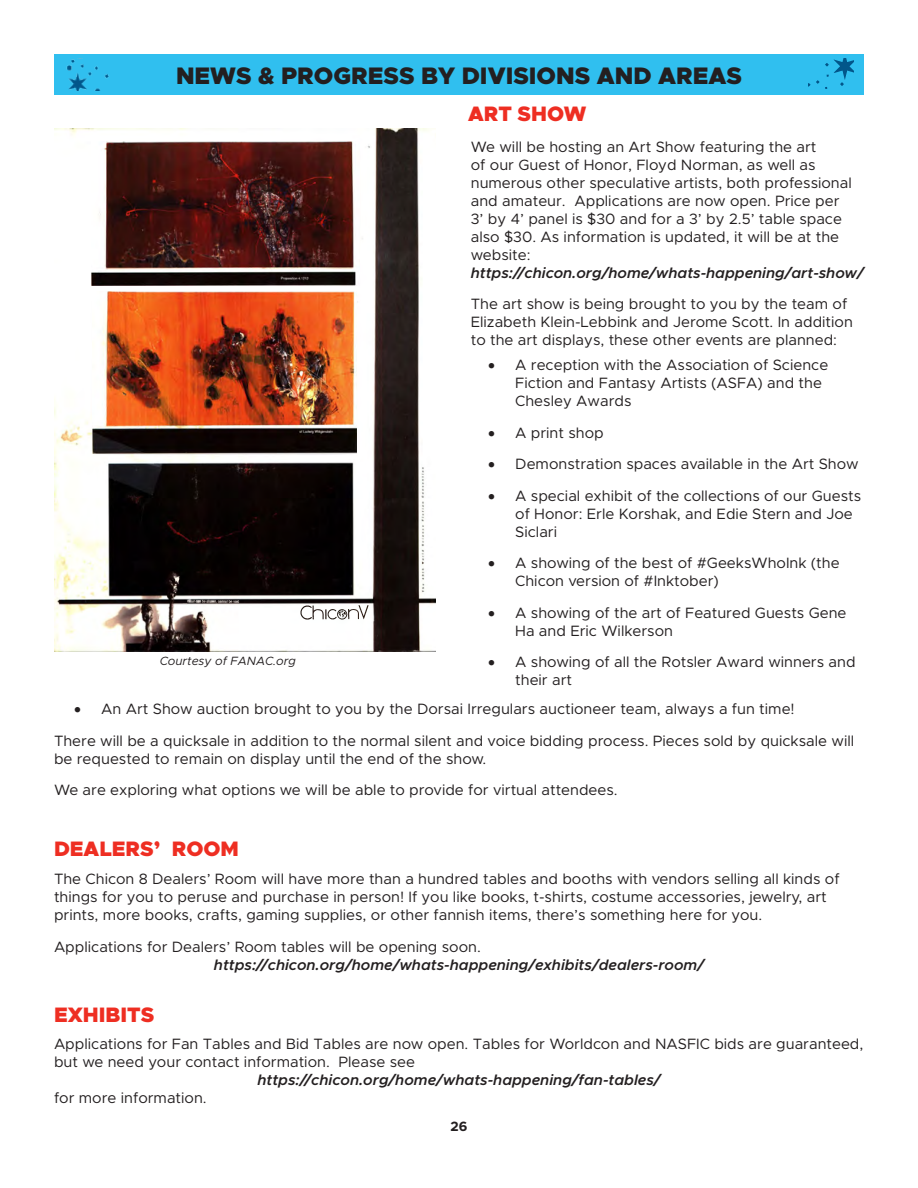
<style>
.page{position:relative;width:918px;height:1188px;background:#fff}
.page>*{position:absolute;margin:0;border:0;box-sizing:border-box;transform-origin:0 0}
.t1{font:900 24px "Metropolis";color:#231f20}
.t2{font:900 21px "Metropolis";color:#ee2e22}
.t3{font:15px/18px "Metropolis";color:#231f20}
.t4{font:italic 600 15px "Metropolis";color:#231f20}
.t5{font:700 13.5px "Metropolis";color:#231f20}
.t6{font:italic 12px "Metropolis";color:#231f20}
</style>
<div class="page">
<div style="left:54px;top:54px;width:810px;height:40px;background:#30bfef"></div>
<img style="left:66px;top:58px;width:44px;height:32px">
<img style="left:808px;top:58px;width:46px;height:31px">
<img style="left:54px;top:129px;width:381px;height:522px">
<img style="left:91px;top:142px;width:269px;height:143px">
<img style="left:92px;top:292px;width:264px;height:162px">
<h1 class="t1" style="left:176px;top:60px;width:567px">NEWS &amp; PROGRESS BY DIVISIONS AND AREAS</h1>
<h2 class="t2" style="left:468px;top:100px;width:120px">ART SHOW</h2>
<p class="t3" style="left:471px;top:138px;width:383px">We will be hosting an Art Show featuring the art<br>of our Guest of Honor, Floyd Norman, as well as numerous other speculative artists, both professional and amateur. Applications are now open. Price per 3’ by 4’ panel is $30 and for a 3’ by 2.5’ table space also $30. As information is updated, it will be at the website:</p>
<p class="t4" style="left:471px;top:263px;width:395px">https://chicon.org/home/whats-happening/art-show/</p>
<p class="t3" style="left:471px;top:295px;width:384px">The art show is being brought to you by the team of<br>Elizabeth Klein-Lebbink and Jerome Scott. In addition to the art displays, these other events are planned:</p>
<p class="t3" style="left:515px;top:356px;width:315px;text-indent:-27px">• A reception with the Association of Science<br>Fiction and Fantasy Artists (ASFA) and the<br>Chesley Awards</p>
<p class="t3" style="left:488px;top:423px;width:117px">• A print shop</p>
<p class="t3" style="left:488px;top:455px;width:372px">• Demonstration spaces available in the Art Show</p>
<p class="t3" style="left:515px;top:486px;width:347px;text-indent:-27px">• A special exhibit of the collections of our Guests of Honor: Erle Korshak, and Edie Stern and Joe<br>Siclari</p>
<p class="t3" style="left:515px;top:554px;width:326px;text-indent:-27px">• A showing of the best of #GeeksWhoInk (the<br>Chicon version of #Inktober)</p>
<p class="t3" style="left:515px;top:603px;width:333px;text-indent:-27px">• A showing of the art of Featured Guests Gene<br>Ha and Eric Wilkerson</p>
<p class="t3" style="left:515px;top:653px;width:342px;text-indent:-27px">• A showing of all the Rotsler Award winners and their art</p>
<p class="t6" style="left:160px;top:653px;width:138px">Courtesy of FANAC.org</p>
<p class="t3" style="left:54px;top:693px;width:802px;line-height:31.5px;text-indent:20px">• An Art Show auction brought to you by the Dorsai Irregulars auctioneer team, always a fun time!<br>There will be a quicksale in addition to the normal silent and voice bidding process. Pieces sold by quicksale will</p>
<p class="t3" style="left:54px;top:743px;width:565px;line-height:31.5px">be requested to remain on display until the end of the show.<br>We are exploring what options we will be able to provide for virtual attendees.</p>
<h2 class="t2" style="left:54px;top:836px;width:187px">DEALERS’ ROOM</h2>
<p class="t3" style="left:54px;top:870px;width:787px">The Chicon 8 Dealers’ Room will have more than a hundred tables and booths with vendors selling all kinds of things for you to peruse and purchase in person! If you like books, t-shirts, costume accessories, jewelry, art prints, more books, crafts, gaming supplies, or other fannish items, there’s something here for you.</p>
<p class="t3" style="left:54px;top:938px;width:428px">Applications for Dealers’ Room tables will be opening soon.</p>
<p class="t4" style="left:214px;top:955px;width:492px">https://chicon.org/home/whats-happening/exhibits/dealers-room/</p>
<h2 class="t2" style="left:54px;top:1001px;width:102px">EXHIBITS</h2>
<p class="t3" style="left:54px;top:1035px;width:811px">Applications for Fan Tables and Bid Tables are now open. Tables for Worldcon and NASFIC bids are guaranteed, but we need your contact information. Please see</p>
<p class="t4" style="left:257px;top:1070px;width:405px">https://chicon.org/home/whats-happening/fan-tables/</p>
<p class="t3" style="left:54px;top:1089px;width:154px">for more information.</p>
<p class="t5" style="left:451px;top:1118px;width:18px">26</p>
</div>
